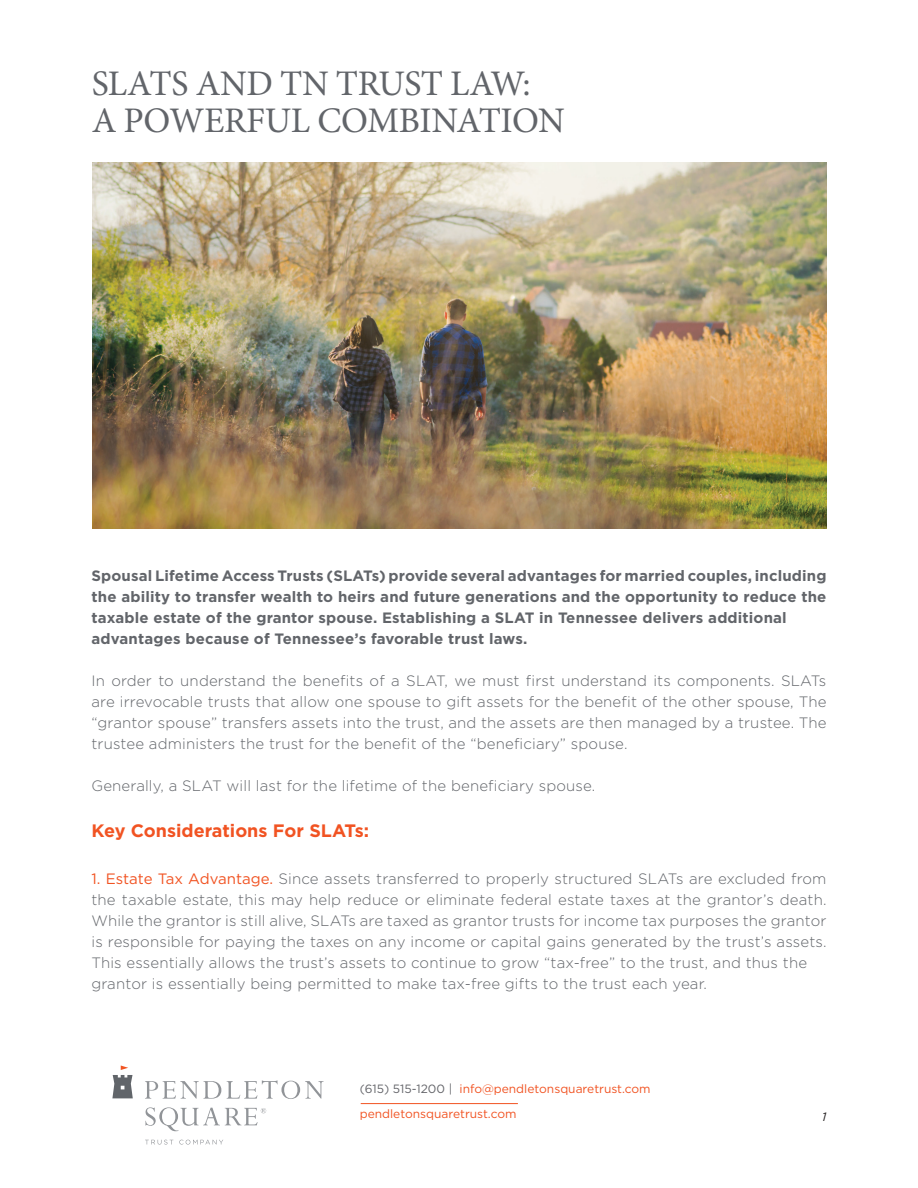
<style>
.page{position:relative;width:918px;height:1188px;background:#fff}
.page>*{position:absolute;margin:0;border:0;box-sizing:border-box;transform-origin:0 0}
.t1{font:36px/37.5px "Minion Pro";letter-spacing:-.01em;color:#62656a}
.t2{font:700 18px "Gotham";color:#f15322}
.t3{font:300 15px/21px "Gotham";letter-spacing:.01em;color:#62656a;text-align:justify}
.t4{font:700 15px/21px "Gotham";letter-spacing:.01em;color:#62656a}
.t5{font:12px/25.5px "Gotham";color:#f15322}
.t6{font:italic 12px "Gotham";color:#231f20}
.s1{font-weight:400;color:#f15322}
.s2{color:#64656a}
</style>
<div class="page">
<hr style="left:361px;top:1103px;width:157px;height:1px;background:#f15322">
<svg style="left:145px;top:1140px;width:28px;height:5px"></svg>
<svg style="left:145px;top:1081px;width:76px;height:18px"></svg>
<svg style="left:227px;top:1080px;width:97px;height:19px"></svg>
<svg style="left:112px;top:1066px;width:21px;height:32px"></svg>
<svg style="left:145px;top:1107px;width:121px;height:24px"></svg>
<svg style="left:179px;top:1140px;width:44px;height:5px"></svg>
<img style="left:92px;top:162px;width:734px;height:366px">
<h1 class="t1" style="left:92px;top:64px;width:475px">SLATS AND TN TRUST LAW:<br>A POWERFUL COMBINATION</h1>
<p class="t4" style="left:92px;top:565px;width:737px">Spousal Lifetime Access Trusts (SLATs) provide several advantages for married couples, including the ability to transfer wealth to heirs and future generations and the opportunity to reduce the taxable estate of the grantor spouse. Establishing a SLAT in Tennessee delivers additional advantages because of Tennessee’s favorable trust laws.</p>
<p class="t3" style="left:92px;top:670px;width:736px">In order to understand the benefits of a SLAT, we must first understand its components. SLATs are irrevocable trusts that allow one spouse to gift assets for the benefit of the other spouse, The “grantor spouse” transfers assets into the trust, and the assets are then managed by a trustee. The trustee administers the trust for the benefit of the “beneficiary” spouse.</p>
<p class="t3" style="left:92px;top:775px;width:505px">Generally, a SLAT will last for the lifetime of the beneficiary spouse.</p>
<p class="t2" style="left:92px;top:819px;width:279px">Key Considerations For SLATs:</p>
<p class="t3" style="left:92px;top:868px;width:737px;text-align:left"><span class="s1">1. Estate Tax Advantage.</span> Since assets transferred to properly structured SLATs are excluded from the taxable estate, this may help reduce or eliminate federal estate taxes at the grantor’s death.<br>While the grantor is still alive, SLATs are taxed as grantor trusts for income tax purposes the grantor is responsible for paying the taxes on any income or capital gains generated by the trust’s assets.<br>This essentially allows the trust’s assets to continue to grow “tax-free” to the trust, and thus the grantor is essentially being permitted to make tax-free gifts to the trust each year.</p>
<p class="t5" style="left:360px;top:1075px;width:292px"><span class="s2">(615) 515-1200 |</span> info@pendletonsquaretrust.com pendletonsquaretrust.com</p>
<p class="t6" style="left:822px;top:1109px;width:6px">1</p>
</div>
